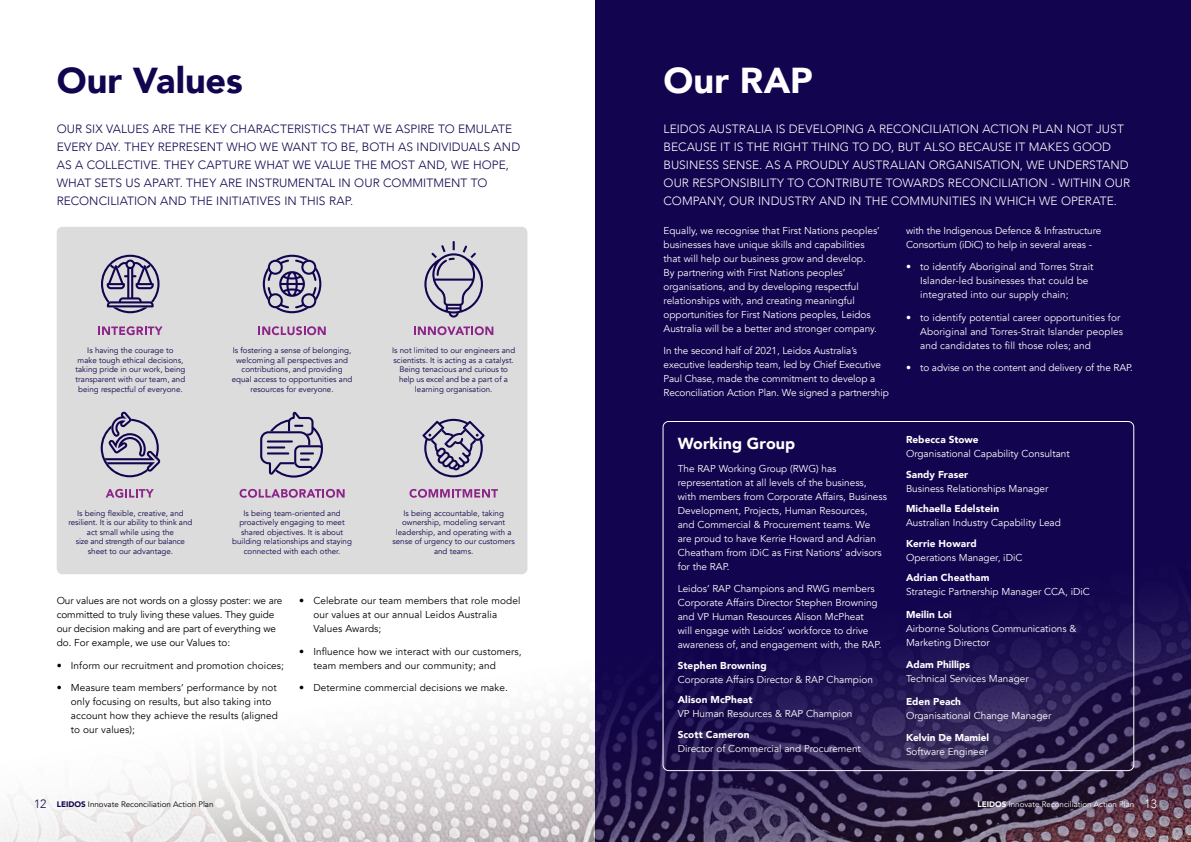
<style>
.page{position:relative;width:1191px;height:842px;background:#fff}
.page>*{position:absolute;margin:0;border:0;box-sizing:border-box;transform-origin:0 0}
.t1{font:900 36px "Avenir";color:#12044e}
.t2{font:900 36px "Avenir";letter-spacing:.005em;color:#fff}
.t3{font:900 16px "Avenir";letter-spacing:.005em;color:#fff}
.t4{font:300 12px/18px "Avenir";letter-spacing:.005em;color:#fff}
.t5{font:300 12px/18px "Avenir";letter-spacing:.005em;color:#12044e}
.t6{font:10px/14px "Avenir";color:#fff}
.t7{font:10px/14px "Avenir";letter-spacing:.01em;color:#000}
.t8{font:10px/14px "Avenir";letter-spacing:-.01em;color:#000}
.t9{font:900 10px "Avenir";letter-spacing:.01em;color:#fff}
.t10{font:8px/9.6px "Avenir";color:#12044e;text-align:center}
.t11{font:8px "Avenir";color:#000}
.t12{font:8px "Avenir";color:#fff}
.s1{font-weight:300;font-size:12px;color:#12044e}
.s2{font-weight:900;color:#12044e}
.s3{font-weight:900}
.s4{font-weight:300;font-size:12px}
</style>
<div class="page">
<div style="left:595px;top:0;width:596px;height:842px;background:#12044e"></div>
<img style="left:0;top:460px;width:1191px;height:382px">
<div style="left:57px;top:227px;width:470px;height:347px;background:#dddcdc;border-radius:6px"></div>
<svg style="left:98px;top:326px;width:65px;height:9px"></svg>
<svg style="left:101px;top:255px;width:58px;height:58px"></svg>
<svg style="left:258px;top:326px;width:68px;height:9px"></svg>
<svg style="left:263px;top:255px;width:58px;height:58px"></svg>
<svg style="left:414px;top:326px;width:79px;height:9px"></svg>
<svg style="left:424px;top:241px;width:59px;height:77px"></svg>
<svg style="left:106px;top:489px;width:48px;height:9px"></svg>
<svg style="left:101px;top:412px;width:59px;height:65px"></svg>
<svg style="left:239px;top:489px;width:105px;height:9px"></svg>
<svg style="left:260px;top:412px;width:63px;height:66px"></svg>
<svg style="left:409px;top:489px;width:89px;height:9px"></svg>
<svg style="left:422px;top:419px;width:63px;height:58px"></svg>
<h1 class="t1" style="left:57px;top:49px;width:187px">Our Values</h1>
<p class="t5" style="left:57px;top:120px;width:465px">OUR SIX VALUES ARE THE KEY CHARACTERISTICS THAT WE ASPIRE TO EMULATE EVERY DAY. THEY REPRESENT WHO WE WANT TO BE, BOTH AS INDIVIDUALS AND AS A COLLECTIVE. THEY CAPTURE WHAT WE VALUE THE MOST AND, WE HOPE, WHAT SETS US APART. THEY ARE INSTRUMENTAL IN OUR COMMITMENT TO RECONCILIATION AND THE INITIATIVES IN THIS RAP.</p>
<p class="t10" style="left:75px;top:346px;width:111px">Is having the courage to<br>make tough ethical decisions, taking pride in our work, being transparent with our team, and being respectful of everyone.</p>
<p class="t10" style="left:232px;top:346px;width:122px">Is fostering a sense of belonging, welcoming all perspectives and contributions, and providing equal access to opportunities and resources for everyone.</p>
<p class="t10" style="left:392px;top:346px;width:125px">Is not limited to our engineers and scientists. It is acting as a catalyst.<br>Being tenacious and curious to help us excel and be a part of a learning organisation.</p>
<p class="t10" style="left:68px;top:508px;width:125px">Is being flexible, creative, and resilient. It is our ability to think and act small while using the<br>size and strength of our balance sheet to our advantage.</p>
<p class="t10" style="left:232px;top:508px;width:121px">Is being team-oriented and proactively engaging to meet shared objectives. It is about building relationships and staying connected with each other.</p>
<p class="t10" style="left:392px;top:508px;width:124px">Is being accountable, taking ownership, modeling servant leadership, and operating with a sense of urgency to our customers and teams.</p>
<p class="t8" style="left:57px;top:594px;width:227px">Our values are not words on a glossy poster: we are committed to truly living these values. They guide our decision making and are part of everything we do. For example, we use our Values to:</p>
<p class="t7" style="left:57px;top:658px;width:229px">• Inform our recruitment and promotion choices;</p>
<p class="t7" style="left:71px;top:681px;width:209px;text-indent:-14px">• Measure team members’ performance by not only focusing on results, but also taking into account how they achieve the results (aligned to our values);</p>
<p class="t7" style="left:313px;top:594px;width:209px;text-indent:-14px">• Celebrate our team members that role model our values at our annual Leidos Australia<br>Values Awards;</p>
<p class="t7" style="left:313px;top:644px;width:210px;text-indent:-14px">• Influence how we interact with our customers, team members and our community; and</p>
<p class="t7" style="left:299px;top:681px;width:210px">• Determine commercial decisions we make.</p>
<h1 class="t2" style="left:663px;top:49px;width:151px">Our RAP</h1>
<p class="t4" style="left:663px;top:120px;width:468px">LEIDOS AUSTRALIA IS DEVELOPING A RECONCILIATION ACTION PLAN NOT JUST BECAUSE IT IS THE RIGHT THING TO DO, BUT ALSO BECAUSE IT MAKES GOOD BUSINESS SENSE. AS A PROUDLY AUSTRALIAN ORGANISATION, WE UNDERSTAND OUR RESPONSIBILITY TO CONTRIBUTE TOWARDS RECONCILIATION - WITHIN OUR COMPANY, OUR INDUSTRY AND IN THE COMMUNITIES IN WHICH WE OPERATE.</p>
<p class="t6" style="left:663px;top:223px;width:218px">Equally, we recognise that First Nations peoples’ businesses have unique skills and capabilities that will help our business grow and develop.<br>By partnering with First Nations peoples’ organisations, and by developing respectful relationships with, and creating meaningful opportunities for First Nations peoples, Leidos Australia will be a better and stronger company.</p>
<p class="t6" style="left:663px;top:344px;width:227px">In the second half of 2021, Leidos Australia’s executive leadership team, led by Chief Executive Paul Chase, made the commitment to develop a Reconciliation Action Plan. We signed a partnership</p>
<p class="t6" style="left:906px;top:223px;width:197px">with the Indigenous Defence &amp; Infrastructure<br>Consortium (iDiC) to help in several areas -</p>
<p class="t6" style="left:920px;top:260px;width:175px;text-indent:-14px">• to identify Aboriginal and Torres Strait<br>Islander-led businesses that could be integrated into our supply chain;</p>
<p class="t6" style="left:920px;top:310px;width:204px;text-indent:-14px">• to identify potential career opportunities for<br>Aboriginal and Torres-Strait Islander peoples and candidates to fill those roles; and</p>
<p class="t6" style="left:906px;top:361px;width:228px">• to advise on the content and delivery of the RAP.</p>
<h2 class="t3" style="left:677px;top:430px;width:119px">Working Group</h2>
<p class="t6" style="left:677px;top:462px;width:211px">The RAP Working Group (RWG) has representation at all levels of the business, with members from Corporate Affairs, Business Development, Projects, Human Resources,<br>and Commercial &amp; Procurement teams. We<br>are proud to have Kerrie Howard and Adrian Cheatham from iDiC as First Nations’ advisors for the RAP.</p>
<p class="t6" style="left:677px;top:582px;width:205px">Leidos’ RAP Champions and RWG members Corporate Affairs Director Stephen Browning and VP Human Resources Alison McPheat<br>will engage with Leidos’ workforce to drive awareness of, and engagement with, the RAP.</p>
<p class="t9" style="left:677px;top:657px;width:90px">Stephen Browning</p>
<p class="t6" style="left:677px;top:673px;width:197px">Corporate Affairs Director &amp; RAP Champion</p>
<p class="t9" style="left:677px;top:691px;width:76px">Alison McPheat</p>
<p class="t6" style="left:677px;top:707px;width:176px">VP Human Resources &amp; RAP Champion</p>
<p class="t9" style="left:677px;top:726px;width:73px">Scott Cameron</p>
<p class="t6" style="left:677px;top:742px;width:185px">Director of Commercial and Procurement</p>
<p class="t9" style="left:906px;top:431px;width:74px">Rebecca Stowe</p>
<p class="t6" style="left:906px;top:447px;width:165px">Organisational Capability Consultant</p>
<p class="t9" style="left:906px;top:466px;width:64px">Sandy Fraser</p>
<p class="t6" style="left:906px;top:481px;width:144px">Business Relationships Manager</p>
<p class="t9" style="left:906px;top:500px;width:95px">Michaella Edelstein</p>
<p class="t6" style="left:906px;top:516px;width:156px">Australian Industry Capability Lead</p>
<p class="t9" style="left:906px;top:535px;width:72px">Kerrie Howard</p>
<p class="t6" style="left:906px;top:550px;width:118px">Operations Manager, iDiC</p>
<p class="t9" style="left:906px;top:569px;width:85px">Adrian Cheatham</p>
<p class="t6" style="left:906px;top:585px;width:185px">Strategic Partnership Manager CCA, iDiC</p>
<p class="t9" style="left:906px;top:606px;width:47px">Meilin Loi</p>
<p class="t6" style="left:906px;top:621px;width:172px">Airborne Solutions Communications &amp;<br>Marketing Director</p>
<p class="t9" style="left:906px;top:656px;width:66px">Adam Phillips</p>
<p class="t6" style="left:906px;top:672px;width:124px">Technical Services Manager</p>
<p class="t9" style="left:906px;top:693px;width:57px">Eden Peach</p>
<p class="t6" style="left:906px;top:708px;width:147px">Organisational Change Manager</p>
<p class="t9" style="left:906px;top:729px;width:85px">Kelvin De Mamiel</p>
<p class="t6" style="left:906px;top:745px;width:83px">Software Engineer</p>
<p class="t11" style="left:34px;top:799px;width:181px"><span class="s1">12</span> <span class="s2">LEIDOS</span> Innovate Reconciliation Action Plan</p>
<p class="t12" style="left:977px;top:799px;width:181px"><span class="s3">LEIDOS</span> Innovate Reconciliation Action Plan <span class="s4">13</span></p>
</div>
